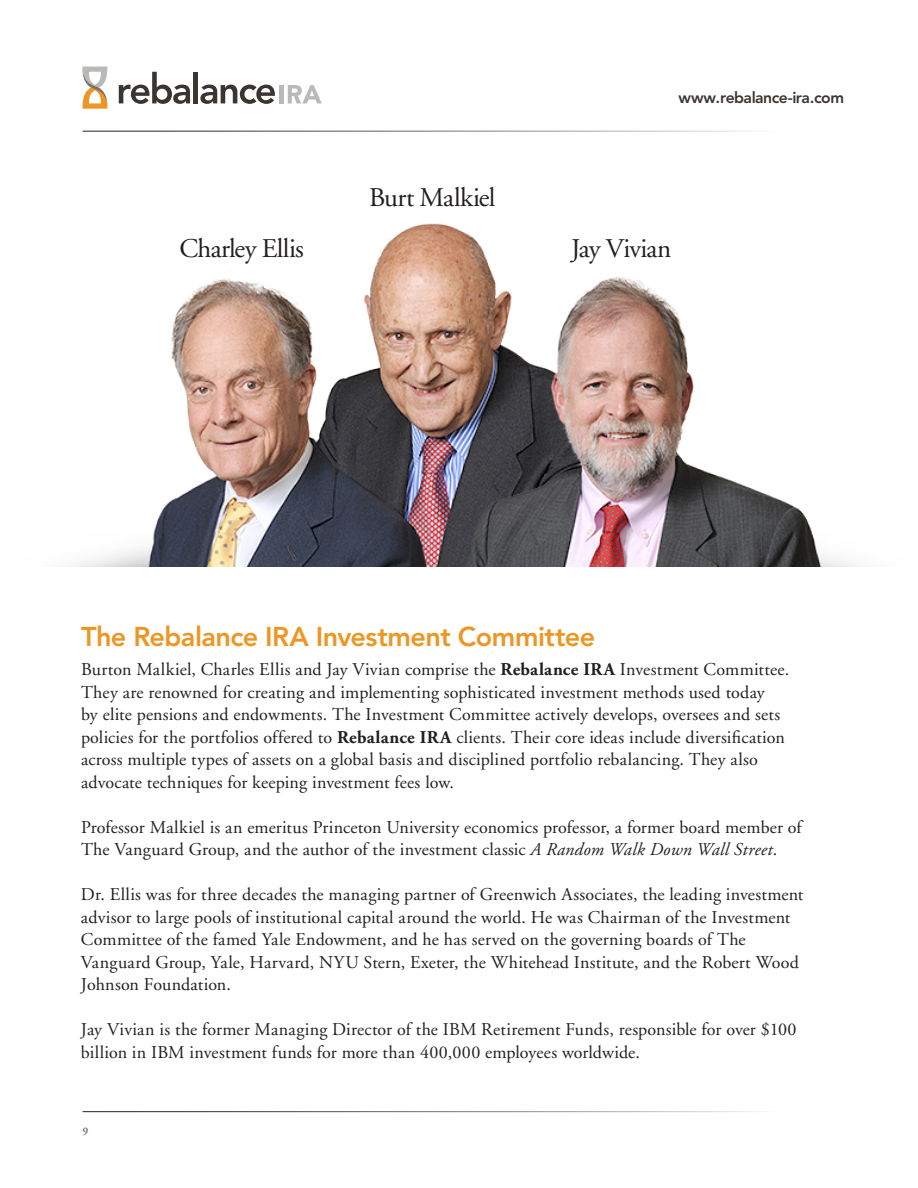
<style>
.page{position:relative;width:918px;height:1188px;background:#fff}
.page>*{position:absolute;margin:0;border:0;box-sizing:border-box;transform-origin:0 0}
.section_header__oran{font:800 27px "Avenir";letter-spacing:-.02em;color:#ed9623}
.t1{font:27px "Adobe Garamond";letter-spacing:-.025em;color:#231f20}
.main_body_copy{font:18px/22.5px "Adobe Garamond";letter-spacing:.01em;color:#231f20}
.t2{font:800 15.75px "Avenir";letter-spacing:-.03em;color:#3b3532}
.t3{font:12.3px "Adobe Garamond Semibold SC";color:#786e6c}
.s1{font-weight:700}
.s2{font-style:italic}
</style>
<div class="page">
<svg style="left:82px;top:67px;width:25px;height:42px"></svg>
<svg style="left:119px;top:72px;width:71px;height:32px"></svg>
<div style="left:193px;top:72px;width:5px;height:31px;background:#3b3532"></div>
<svg style="left:200px;top:85px;width:75px;height:19px"></svg>
<hr style="left:279px;top:85px;width:4px;height:18px;background:#bbb8b8">
<svg style="left:288px;top:85px;width:34px;height:18px"></svg>
<img style="left:109px;top:223px;width:721px;height:344px">
<p class="t1" style="left:369px;top:183px;width:128px">Burt Malkiel</p>
<p class="t2" style="left:678px;top:89px;width:167px">www.rebalance-ira.com</p>
<p class="t1" style="left:180px;top:234px;width:126px">Charley Ellis</p>
<p class="t1" style="left:571px;top:234px;width:102px">Jay Vivian</p>
<p class="section_header__oran" style="left:81px;top:621px;width:516px">The Rebalance IRA Investment Committee</p>
<p class="main_body_copy" style="left:81px;top:659px;width:710px">Burton Malkiel, Charles Ellis and Jay Vivian comprise the <span class="s1">Rebalance IRA</span> Investment Committee.<br>They are renowned for creating and implementing sophisticated investment methods used today<br>by elite pensions and endowments. The Investment Committee actively develops, oversees and sets policies for the portfolios offered to <span class="s1">Rebalance IRA</span> clients. Their core ideas include diversification across multiple types of assets on a global basis and disciplined portfolio rebalancing. They also advocate techniques for keeping investment fees low.</p>
<p class="main_body_copy" style="left:81px;top:816px;width:722px">Professor Malkiel is an emeritus Princeton University economics professor, a former board member of<br>The Vanguard Group, and the author of the investment classic <span class="s2">A Random Walk Down Wall Street</span>.</p>
<p class="main_body_copy" style="left:81px;top:884px;width:724px">Dr. Ellis was for three decades the managing partner of Greenwich Associates, the leading investment advisor to large pools of institutional capital around the world. He was Chairman of the Investment Committee of the famed Yale Endowment, and he has served on the governing boards of The Vanguard Group, Yale, Harvard, NYU Stern, Exeter, the Whitehead Institute, and the Robert Wood Johnson Foundation.</p>
<p class="main_body_copy" style="left:81px;top:1019px;width:717px">Jay Vivian is the former Managing Director of the IBM Retirement Funds, responsible for over $100 billion in IBM investment funds for more than 400,000 employees worldwide.</p>
<p class="t3" style="left:82px;top:1122px;width:8px">9</p>
</div>
